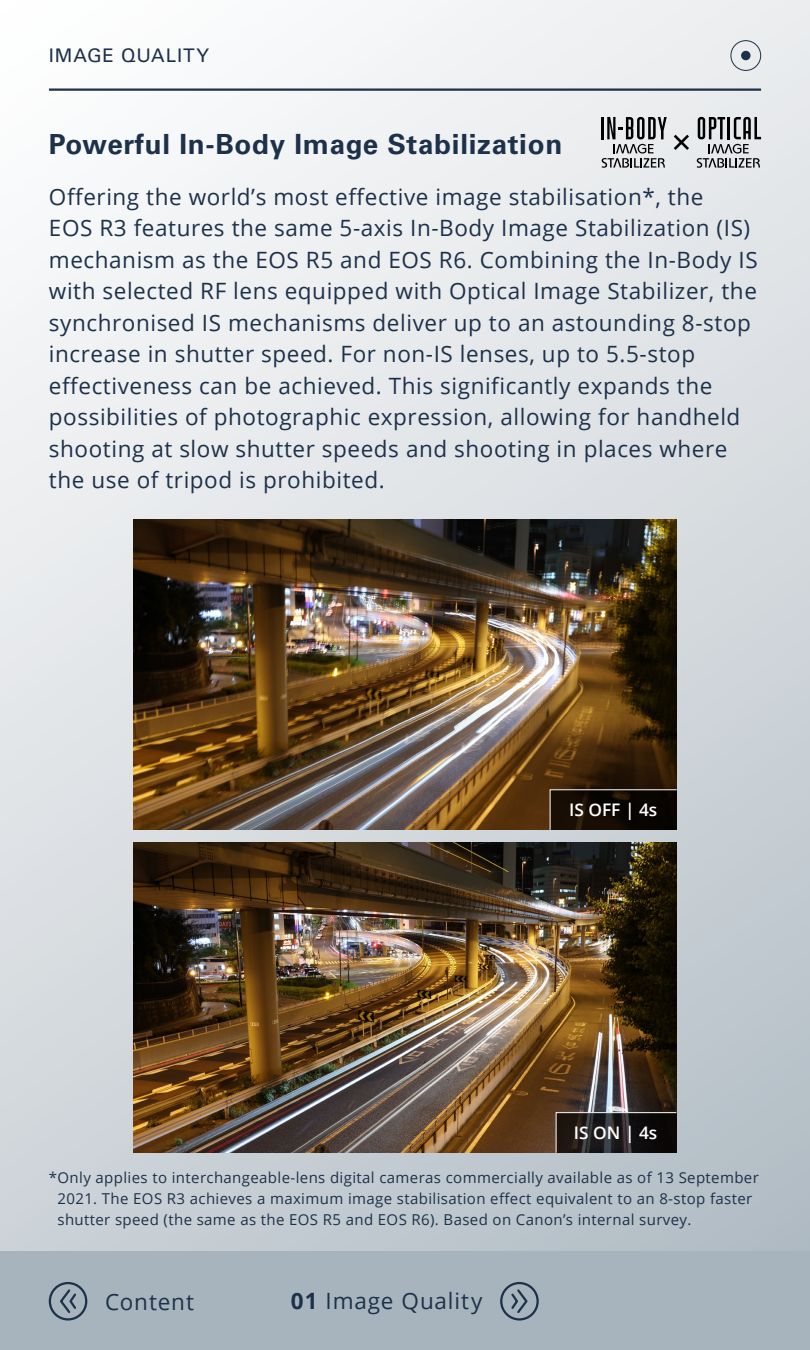
<style>
.page{position:relative;width:810px;height:1350px;background:#fff}
.page>*{position:absolute;margin:0;border:0;box-sizing:border-box;transform-origin:0 0}
.t1{font:700 27.75px "Univers LT Std";letter-spacing:.025em;color:#1d314a}
.t2{font:22.5px/31.5px "Open Sans";letter-spacing:.025em;color:#1d314a}
.t3{font:18.75px "Univers LT Std";letter-spacing:.045em;color:#1d314a}
.t4{font:600 17.33px "Open Sans";color:#fff}
.t5{font:15px/21px "Open Sans";letter-spacing:.025em;color:#1d314a}
.s1{font-weight:700}
</style>
<div class="page">
<div style="left:0;top:0;width:810px;height:1350px;background:linear-gradient(to bottom,#f7f7f8,#bac3ca)"></div>
<div style="left:0;top:1251px;width:810px;height:99px;background:#a7b4bd"></div>
<svg style="left:58px;top:1287px;width:20px;height:26px"></svg>
<div style="left:49px;top:1282px;width:38px;height:39px;border:2px solid #1d314a;border-radius:50%"></div>
<hr style="left:49px;top:88px;width:712px;height:3px;background:#1d314a">
<div style="left:741px;top:51px;width:10px;height:9px;background:#1d314a;border-radius:50%"></div>
<div style="left:731px;top:40px;width:30px;height:31px;border:1px solid #1d314a;border-radius:50%"></div>
<svg style="left:509px;top:1287px;width:19px;height:26px"></svg>
<div style="left:500px;top:1282px;width:39px;height:39px;border:2px solid #1d314a;border-radius:50%"></div>
<svg style="left:697px;top:117px;width:64px;height:51px;background:#9ea0a2"></svg>
<hr style="left:601px;top:117px;width:3px;height:22px;background:#000">
<svg style="left:602px;top:117px;width:65px;height:51px;background:#9fa1a2"></svg>
<svg style="left:674px;top:135px;width:15px;height:15px"></svg>
<img style="left:133px;top:520px;width:544px;height:310px">
<svg style="left:549px;top:789px;width:129px;height:42px;background:#1d1610"></svg>
<img style="left:133px;top:843px;width:544px;height:310px">
<svg style="left:555px;top:1112px;width:122px;height:41px;background:#23201f"></svg>
<p class="t3" style="left:49px;top:45px;width:162px">IMAGE QUALITY</p>
<p class="t1" style="left:49px;top:128px;width:515px">Powerful In-Body Image Stabilization</p>
<p class="t2" style="left:49px;top:180px;width:710px">Offering the world’s most effective image stabilisation*, the<br>EOS R3 features the same 5-axis In-Body Image Stabilization (IS) mechanism as the EOS R5 and EOS R6. Combining the In-Body IS with selected RF lens equipped with Optical Image Stabilizer, the synchronised IS mechanisms deliver up to an astounding 8-stop increase in shutter speed. For non-IS lenses, up to 5.5-stop effectiveness can be achieved. This significantly expands the possibilities of photographic expression, allowing for handheld shooting at slow shutter speeds and shooting in places where the use of tripod is prohibited.</p>
<p class="t4" style="left:569px;top:798px;width:90px">IS OFF | 4s</p>
<p class="t4" style="left:574px;top:1121px;width:85px">IS ON | 4s</p>
<p class="t5" style="left:57px;top:1167px;width:703px;text-indent:-9px">*Only applies to interchangeable-lens digital cameras commercially available as of 13 September<br>2021. The EOS R3 achieves a maximum image stabilisation effect equivalent to an 8-stop faster shutter speed (the same as the EOS R5 and EOS R6). Based on Canon’s internal survey.</p>
<p class="t2" style="left:105px;top:1285px;width:90px">Content</p>
<p class="t2" style="left:291px;top:1285px;width:193px"><span class="s1">01</span> Image Quality</p>
</div>
